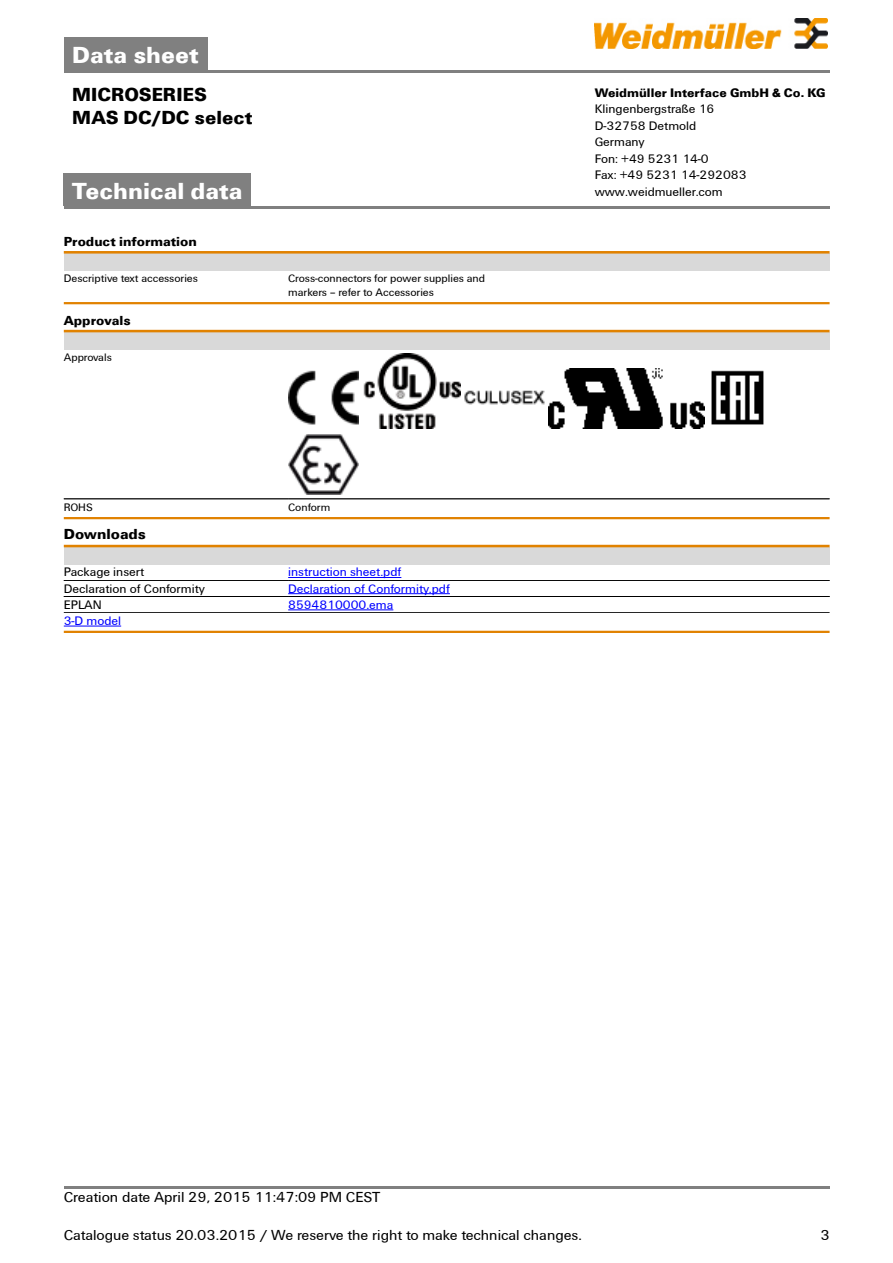
<style>
.page{position:relative;width:893px;height:1263px;background:#fff}
.page>*{position:absolute;margin:0;border:0;box-sizing:border-box;transform-origin:0 0}
.t1{font:700 24px "Weidmueller";color:#fff}
.t2{font:700 19.5px/22.5px "Weidmueller";color:#000}
.t3{font:15px "Weidmueller";color:#000}
.t4{font:700 15px "Weidmueller";color:#000}
.t5{font:700 13.5px "Weidmueller";color:#000}
.t6{font:12.75px/16.5px "Weidmueller";color:#000}
.t7{font:12.75px "Weidmueller";color:#00f}
.t8{font:700 12.75px "Weidmueller";color:#000}
.t9{font:11.25px/13.6px "Weidmueller";color:#000}
</style>
<div class="page">
<div style="left:64px;top:38px;width:143px;height:32px;background:#808080"></div>
<hr style="left:64px;top:70px;width:765px;height:2px;background:#808080">
<img style="left:594px;top:18px;width:233px;height:30px">
<div style="left:64px;top:174px;width:187px;height:32px;background:#808080"></div>
<hr style="left:64px;top:206px;width:765px;height:3px;background:#808080">
<hr style="left:64px;top:1186px;width:765px;height:3px;background:#808080">
<div style="left:64px;top:254px;width:765px;height:17px;background:#d9d9d9"></div>
<hr style="left:64px;top:251px;width:765px;height:3px;background:#e18200">
<hr style="left:64px;top:302px;width:765px;height:2px;background:#e18200">
<div style="left:64px;top:332px;width:765px;height:17px;background:#d9d9d9"></div>
<hr style="left:64px;top:330px;width:765px;height:2px;background:#e18200">
<img style="left:288px;top:370px;width:71px;height:55px">
<img style="left:363px;top:354px;width:97px;height:75px">
<img style="left:464px;top:390px;width:81px;height:15px">
<img style="left:548px;top:369px;width:156px;height:60px">
<img style="left:711px;top:370px;width:53px;height:55px">
<img style="left:288px;top:435px;width:71px;height:60px">
<hr style="left:64px;top:499px;width:224px;height:1px;background:#000">
<hr style="left:288px;top:499px;width:541px;height:1px;background:#000">
<hr style="left:64px;top:517px;width:765px;height:2px;background:#e18200">
<div style="left:64px;top:547px;width:765px;height:17px;background:#d9d9d9"></div>
<hr style="left:64px;top:545px;width:765px;height:2px;background:#e18200">
<hr style="left:288px;top:577px;width:113px;height:1px;background:#00f">
<hr style="left:64px;top:580px;width:224px;height:1px;background:#000">
<hr style="left:288px;top:580px;width:541px;height:1px;background:#000">
<hr style="left:288px;top:593px;width:162px;height:1px;background:#00f">
<hr style="left:64px;top:596px;width:224px;height:1px;background:#000">
<hr style="left:288px;top:596px;width:541px;height:1px;background:#000">
<hr style="left:288px;top:610px;width:105px;height:1px;background:#00f">
<hr style="left:64px;top:612px;width:765px;height:1px;background:#000">
<hr style="left:64px;top:626px;width:57px;height:1px;background:#00f">
<hr style="left:64px;top:631px;width:765px;height:2px;background:#e18200">
<h1 class="t1" style="left:72px;top:40px;width:128px">Data sheet</h1>
<h2 class="t2" style="left:72px;top:83px;width:182px">MICROSERIES<br>MAS DC/DC select</h2>
<p class="t8" style="left:594px;top:85px;width:232px">Weidmüller Interface GmbH &amp; Co. KG</p>
<p class="t6" style="left:594px;top:101px;width:153px">Klingenbergstraße 16<br>D-32758 Detmold<br>Germany<br>Fon: +49 5231 14-0<br>Fax: +49 5231 14-292083</p>
<h1 class="t1" style="left:72px;top:176px;width:172px">Technical data</h1>
<p class="t6" style="left:594px;top:183px;width:129px">www.weidmueller.com</p>
<p class="t5" style="left:64px;top:234px;width:135px">Product information</p>
<p class="t9" style="left:64px;top:272px;width:136px">Descriptive text accessories</p>
<p class="t9" style="left:288px;top:272px;width:198px">Cross-connectors for power supplies and markers – refer to Accessories</p>
<p class="t5" style="left:64px;top:312px;width:68px">Approvals</p>
<p class="t9" style="left:64px;top:350px;width:49px">Approvals</p>
<p class="t9" style="left:64px;top:500px;width:30px">ROHS</p>
<p class="t9" style="left:288px;top:500px;width:44px">Conform</p>
<p class="t4" style="left:64px;top:526px;width:84px">Downloads</p>
<p class="t6" style="left:64px;top:564px;width:82px">Package insert</p>
<p class="t7" style="left:288px;top:565px;width:115px">instruction sheet.pdf</p>
<p class="t6" style="left:64px;top:580px;width:143px">Declaration of Conformity</p>
<p class="t7" style="left:288px;top:581px;width:163px">Declaration of Conformity.pdf</p>
<p class="t6" style="left:64px;top:596px;width:39px">EPLAN</p>
<p class="t7" style="left:288px;top:597px;width:107px">8594810000.ema</p>
<p class="t7" style="left:64px;top:613px;width:59px">3-D model</p>
<p class="t3" style="left:64px;top:1188px;width:318px">Creation date April 29, 2015 11:47:09 PM CEST</p>
<p class="t3" style="left:64px;top:1227px;width:519px">Catalogue status 20.03.2015 / We reserve the right to make technical changes.</p>
<p class="t3" style="left:820px;top:1227px;width:11px">3</p>
</div>
